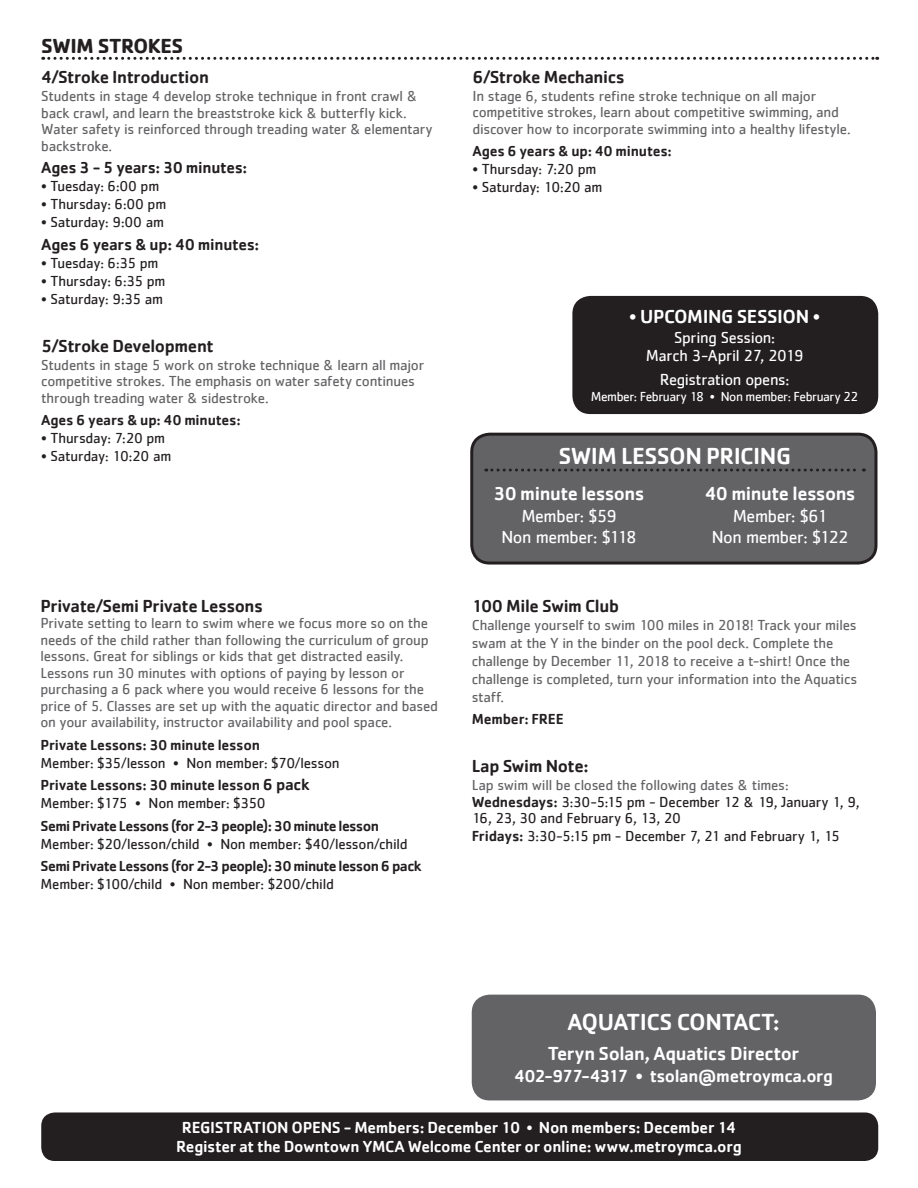
<style>
.page{position:relative;width:918px;height:1188px;background:#fff}
.page>*{position:absolute;margin:0;border:0;box-sizing:border-box;transform-origin:0 0}
.t1{font:500 24px "Cachet";letter-spacing:-.02em;color:#fff}
.t2{font:700 21px "Cachet";letter-spacing:-.02em;color:#231f20}
.t3{font:500 19.5px "Cachet";letter-spacing:-.025em;color:#fff}
.t4{font:500 18px "Cachet";letter-spacing:-.025em;color:#231f20}
.t5{font:18px/21.6px "Cachet";letter-spacing:-.025em;color:#fff;text-align:center}
.t6{font:500 18px "Cachet";letter-spacing:-.025em;color:#fff}
.t7{font:500 16.5px/19.8px "Cachet";letter-spacing:-.015em;color:#fff;text-align:center}
.t8{font:16.5px/18px "Cachet";letter-spacing:-.025em;color:#fff;text-align:center}
.t9{font:500 16.5px "Cachet";letter-spacing:-.02em;color:#231f20}
.t10{font:15px/16.5px "Cachet";letter-spacing:-.015em;color:#636366}
.t11{font:15px/16.5px "Cachet";letter-spacing:-.015em;color:#231f20}
.t12{font:500 15px "Cachet";letter-spacing:-.035em;color:#231f20}
.t13{font:500 15px "Cachet";letter-spacing:-.015em;color:#231f20}
.t14{font:500 15px "Cachet";letter-spacing:-.01em;color:#231f20}
.t15{font:13.5px "Cachet";letter-spacing:-.035em;color:#fff}
.s1{font-weight:500}
.s2{font-weight:500;font-size:16.5px}
.s3{font-weight:400}
.s4{color:#636366}
</style>
<div class="page">
<svg style="left:43px;top:57px;width:835px;height:3px"></svg>
<div style="left:41px;top:1112px;width:837px;height:49px;background:#231f20;border-radius:14px"></div>
<div style="left:472px;top:995px;width:404px;height:105px;background:#636366;border-radius:18px"></div>
<div style="left:472px;top:434px;width:404px;height:129px;background:#636366;border-radius:18px"></div>
<div style="left:470px;top:433px;width:408px;height:132px;border:3px solid #231f20;border-radius:18px"></div>
<svg style="left:486px;top:469px;width:378px;height:3px"></svg>
<div style="left:572px;top:296px;width:306px;height:118px;background:#231f20;border-radius:18px"></div>
<h2 class="t2" style="left:41px;top:33px;width:144px">SWIM STROKES</h2>
<p class="t4" style="left:41px;top:66px;width:169px">4/Stroke Introduction</p>
<p class="t10" style="left:41px;top:88px;width:393px">Students in stage 4 develop stroke technique in front crawl &amp; back crawl, and learn the breaststroke kick &amp; butterfly kick.<br>Water safety is reinforced through treading water &amp; elementary backstroke.</p>
<p class="t9" style="left:41px;top:158px;width:208px">Ages 3 - 5 years: 30 minutes:</p>
<p class="t11" style="left:41px;top:178px;width:120px">• Tuesday: 6:00 pm</p>
<p class="t11" style="left:41px;top:196px;width:127px">• Thursday: 6:00 pm</p>
<p class="t11" style="left:41px;top:214px;width:124px">• Saturday: 9:00 am</p>
<p class="t9" style="left:41px;top:234px;width:220px">Ages 6 years &amp; up: 40 minutes:</p>
<p class="t11" style="left:41px;top:254px;width:119px">• Tuesday: 6:35 pm</p>
<p class="t11" style="left:41px;top:272px;width:126px">• Thursday: 6:35 pm</p>
<p class="t11" style="left:41px;top:290px;width:123px">• Saturday: 9:35 am</p>
<p class="t4" style="left:41px;top:335px;width:174px">5/Stroke Development</p>
<p class="t10" style="left:41px;top:356px;width:384px">Students in stage 5 work on stroke technique &amp; learn all major competitive strokes. The emphasis on water safety continues through treading water &amp; sidestroke.</p>
<p class="t13" style="left:41px;top:411px;width:201px">Ages 6 years &amp; up: 40 minutes:</p>
<p class="t11" style="left:41px;top:430px;width:125px">• Thursday: 7:20 pm</p>
<p class="t11" style="left:41px;top:448px;width:132px">• Saturday: 10:20 am</p>
<p class="t4" style="left:40px;top:595px;width:224px">Private/Semi Private Lessons</p>
<p class="t10" style="left:40px;top:615px;width:399px">Private setting to learn to swim where we focus more so on the needs of the child rather than following the curriculum of group lessons. Great for siblings or kids that get distracted easily.<br>Lessons run 30 minutes with options of paying by lesson or purchasing a 6 pack where you would receive 6 lessons for the price of 5. Classes are set up with the aquatic director and based on your availability, instructor availability and pool space.</p>
<p class="t12" style="left:40px;top:736px;width:221px">Private Lessons: 30 minute lesson</p>
<p class="t11" style="left:40px;top:751px;width:301px;line-height:22.5px">Member: $35/lesson • Non member: $70/lesson<br><span class="s1">Private Lessons: 30 minute lesson</span> <span class="s2">6 pack</span></p>
<p class="t11" style="left:40px;top:795px;width:227px">Member: $175 • Non member: $350</p>
<p class="t12" style="left:40px;top:817px;width:340px">Semi Private Lessons (for 2-3 people): 30 minute lesson</p>
<p class="t11" style="left:40px;top:835px;width:369px">Member: $20/lesson/child • Non member: $40/lesson/child</p>
<p class="t12" style="left:40px;top:857px;width:383px">Semi Private Lessons (for 2-3 people): 30 minute lesson 6 pack</p>
<p class="t11" style="left:40px;top:876px;width:295px">Member: $100/child • Non member: $200/child</p>
<p class="t4" style="left:472px;top:66px;width:154px">6/Stroke Mechanics</p>
<p class="t10" style="left:472px;top:87px;width:380px">In stage 6, students refine stroke technique on all major competitive strokes, learn about competitive swimming, and discover how to incorporate swimming into a healthy lifestyle.</p>
<p class="t13" style="left:472px;top:142px;width:201px">Ages 6 years &amp; up: 40 minutes:</p>
<p class="t11" style="left:472px;top:161px;width:125px">• Thursday: 7:20 pm</p>
<p class="t11" style="left:472px;top:179px;width:132px">• Saturday: 10:20 am</p>
<h3 class="t3" style="left:629px;top:304px;width:192px"><span class="s3">•</span> UPCOMING SESSION <span class="s3">•</span></h3>
<p class="t8" style="left:646px;top:328px;width:159px">Spring Session:<br>March 3-April 27, 2019</p>
<p class="t8" style="left:660px;top:370px;width:131px">Registration opens:</p>
<p class="t15" style="left:591px;top:388px;width:269px">Member: February 18 • Non member: February 22</p>
<h1 class="t1" style="left:558px;top:441px;width:234px">SWIM LESSON PRICING</h1>
<h3 class="t3" style="left:494px;top:482px;width:152px">30 minute lessons</h3>
<p class="t5" style="left:501px;top:505px;width:137px">Member: $59<br>Non member: $118</p>
<h3 class="t3" style="left:705px;top:482px;width:153px">40 minute lessons</h3>
<p class="t5" style="left:712px;top:505px;width:139px">Member: $61<br>Non member: $122</p>
<p class="t4" style="left:472px;top:595px;width:149px">100 Mile Swim Club</p>
<p class="t10" style="left:472px;top:616px;width:387px;line-height:18px">Challenge yourself to swim 100 miles in 2018! Track your miles swam at the Y in the binder on the pool deck. Complete the challenge by December 11, 2018 to receive a t-shirt! Once the challenge is completed, turn your information into the Aquatics staff.</p>
<p class="t14" style="left:472px;top:710px;width:93px">Member: FREE</p>
<p class="t4" style="left:472px;top:755px;width:118px">Lap Swim Note:</p>
<p class="t11" style="left:472px;top:777px;width:389px"><span class="s4">Lap swim will be closed the following dates &amp; times:<br></span><span class="s1">Wednesdays:</span> 3:30-5:15 pm - December 12 &amp; 19, January 1, 9,<br>16, 23, 30 and February 6, 13, 20</p>
<p class="t11" style="left:472px;top:828px;width:370px"><span class="s1">Fridays:</span> 3:30-5:15 pm - December 7, 21 and February 1, 15</p>
<h1 class="t1" style="left:567px;top:1007px;width:214px">AQUATICS CONTACT:</h1>
<h3 class="t3" style="left:548px;top:1042px;width:253px">Teryn Solan, Aquatics Director</h3>
<p class="t6" style="left:514px;top:1065px;width:320px">402-977-4317 • tsolan@metroymca.org</p>
<p class="t7" style="left:176px;top:1117px;width:567px">REGISTRATION OPENS - Members: December 10 <span class="s3">•</span> Non members: December 14<br>Register at the Downtown YMCA Welcome Center or online: www.metroymca.org</p>
</div>
